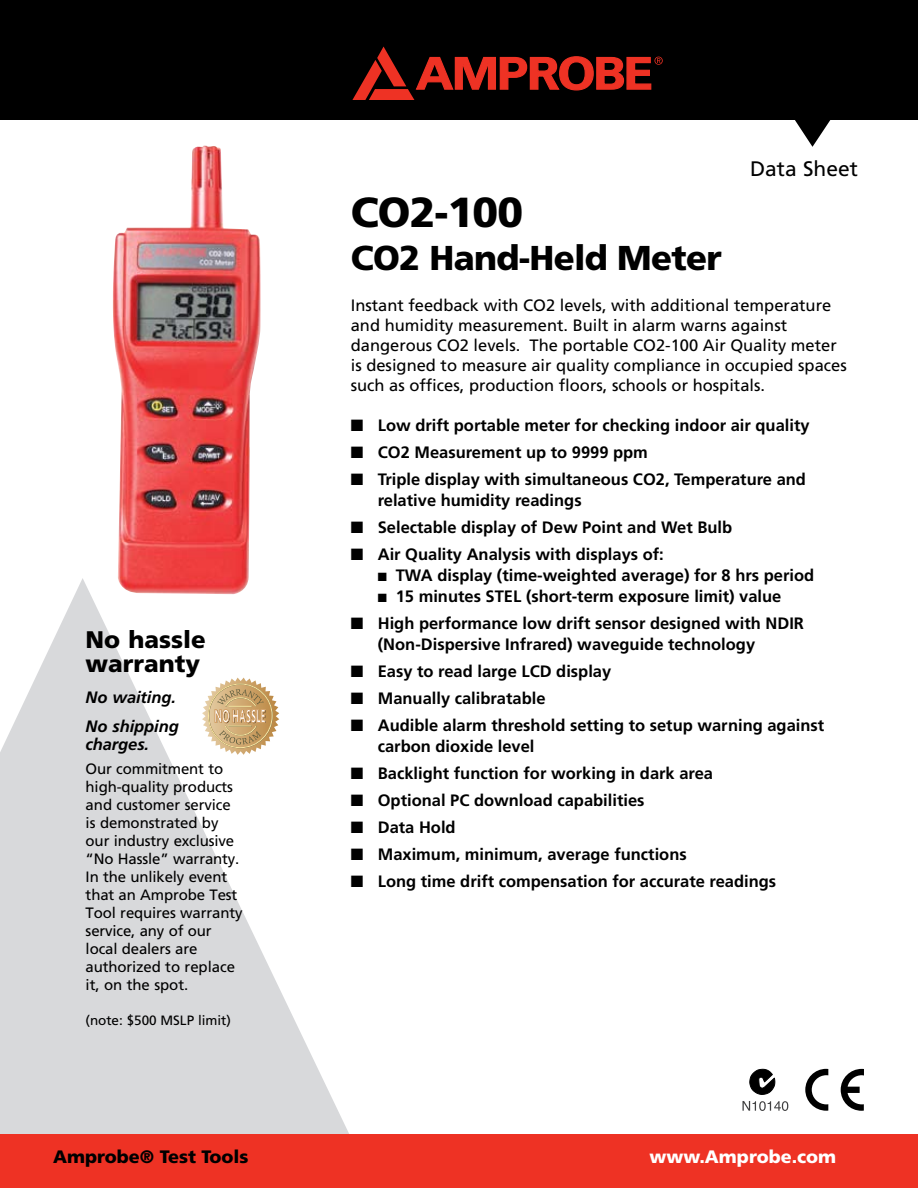
<style>
.page{position:relative;width:918px;height:1188px;background:#fff}
.page>*{position:absolute;margin:0;border:0;box-sizing:border-box;transform-origin:0 0}
.t1{font:900 42px "Frutiger";letter-spacing:-.02em;color:#000}
.t2{font:900 34.5px "Frutiger";letter-spacing:-.02em;color:#000}
.t3{font:900 24px/24px "Frutiger";color:#000}
.t4{font:21px "Frutiger";color:#000}
.t5{font:900 18px "Frutiger";color:#000}
.t6{font:900 18px "Frutiger";color:#fff}
.t7{font:700 16.5px/21px "Frutiger";color:#000}
.t8{font:16.5px/19.8px "Frutiger";color:#000}
.t9{font:italic 700 16.5px/28.5px "Frutiger";letter-spacing:-.005em;color:#000}
.t10{font:15px/18px "Frutiger";letter-spacing:-.01em;color:#000}
.t11{font:13.5px "Frutiger";letter-spacing:-.005em;color:#000}
</style>
<div class="page">
<svg style="left:0;top:578px;width:349px;height:556px;fill:#d8d9db"></svg>
<svg style="left:202px;top:678px;width:77px;height:77px"></svg>
<div style="left:0;top:1134px;width:918px;height:54px;background:#ee3224"></div>
<div style="left:0;top:0;width:918px;height:120px;background:#000"></div>
<svg style="left:795px;top:120px;width:36px;height:27px"></svg>
<svg style="left:352px;top:47px;width:311px;height:53px"></svg>
<svg style="left:841px;top:1069px;width:23px;height:42px"></svg>
<svg style="left:805px;top:1069px;width:23px;height:42px"></svg>
<svg style="left:742px;top:1069px;width:46px;height:42px"></svg>
<img style="left:113px;top:146px;width:148px;height:448px">
<h1 class="t1" style="left:351px;top:187px;width:174px">CO2-100</h1>
<p class="t4" style="left:750px;top:156px;width:109px">Data Sheet</p>
<h3 class="t3" style="left:86px;top:627px;width:122px">No hassle warranty</h3>
<p class="t9" style="left:86px;top:683px;width:95px">No waiting.<br>No shipping</p>
<p class="t9" style="left:86px;top:730px;width:65px">charges.</p>
<p class="t10" style="left:86px;top:760px;width:158px">Our commitment to high-quality products and customer service is demonstrated by our industry exclusive “No Hassle” warranty.<br>In the unlikely event that an Amprobe Test<br>Tool requires warranty service, any of our local dealers are authorized to replace it, on the spot.</p>
<p class="t11" style="left:86px;top:1012px;width:147px">(note: $500 MSLP limit)</p>
<h2 class="t2" style="left:351px;top:237px;width:373px">CO2 Hand-Held Meter</h2>
<p class="t8" style="left:351px;top:296px;width:498px">Instant feedback with CO2 levels, with additional temperature and humidity measurement. Built in alarm warns against dangerous CO2 levels. The portable CO2-100 Air Quality meter is designed to measure air quality compliance in occupied spaces such as offices, production floors, schools or hospitals.</p>
<p class="t7" style="left:351px;top:415px;width:460px">■ Low drift portable meter for checking indoor air quality</p>
<p class="t7" style="left:351px;top:442px;width:299px">■ CO2 Measurement up to 9999 ppm</p>
<p class="t7" style="left:378px;top:469px;width:430px;text-indent:-27px">■ Triple display with simultaneous CO2, Temperature and relative humidity readings</p>
<p class="t7" style="left:351px;top:517px;width:383px">■ Selectable display of Dew Point and Wet Bulb</p>
<p class="t7" style="left:351px;top:544px;width:315px">■ Air Quality Analysis with displays of:</p>
<p class="t7" style="left:378px;top:565px;width:438px">■ TWA display (time-weighted average) for 8 hrs period</p>
<p class="t7" style="left:378px;top:586px;width:405px">■ 15 minutes STEL (short-term exposure limit) value</p>
<p class="t7" style="left:378px;top:613px;width:428px;text-indent:-27px">■ High performance low drift sensor designed with NDIR (Non-Dispersive Infrared) waveguide technology</p>
<p class="t7" style="left:351px;top:661px;width:262px">■ Easy to read large LCD display</p>
<p class="t7" style="left:351px;top:688px;width:196px">■ Manually calibratable</p>
<p class="t7" style="left:378px;top:715px;width:448px;text-indent:-27px">■ Audible alarm threshold setting to setup warning against carbon dioxide level</p>
<p class="t7" style="left:351px;top:763px;width:364px">■ Backlight function for working in dark area</p>
<p class="t7" style="left:351px;top:790px;width:295px">■ Optional PC download capabilities</p>
<p class="t7" style="left:351px;top:817px;width:106px">■ Data Hold</p>
<p class="t7" style="left:351px;top:844px;width:337px">■ Maximum, minimum, average functions</p>
<p class="t7" style="left:351px;top:871px;width:427px">■ Long time drift compensation for accurate readings</p>
<p class="t5" style="left:53px;top:1146px;width:197px">Amprobe® Test Tools</p>
<p class="t6" style="left:650px;top:1146px;width:188px">www.Amprobe.com</p>
</div>
